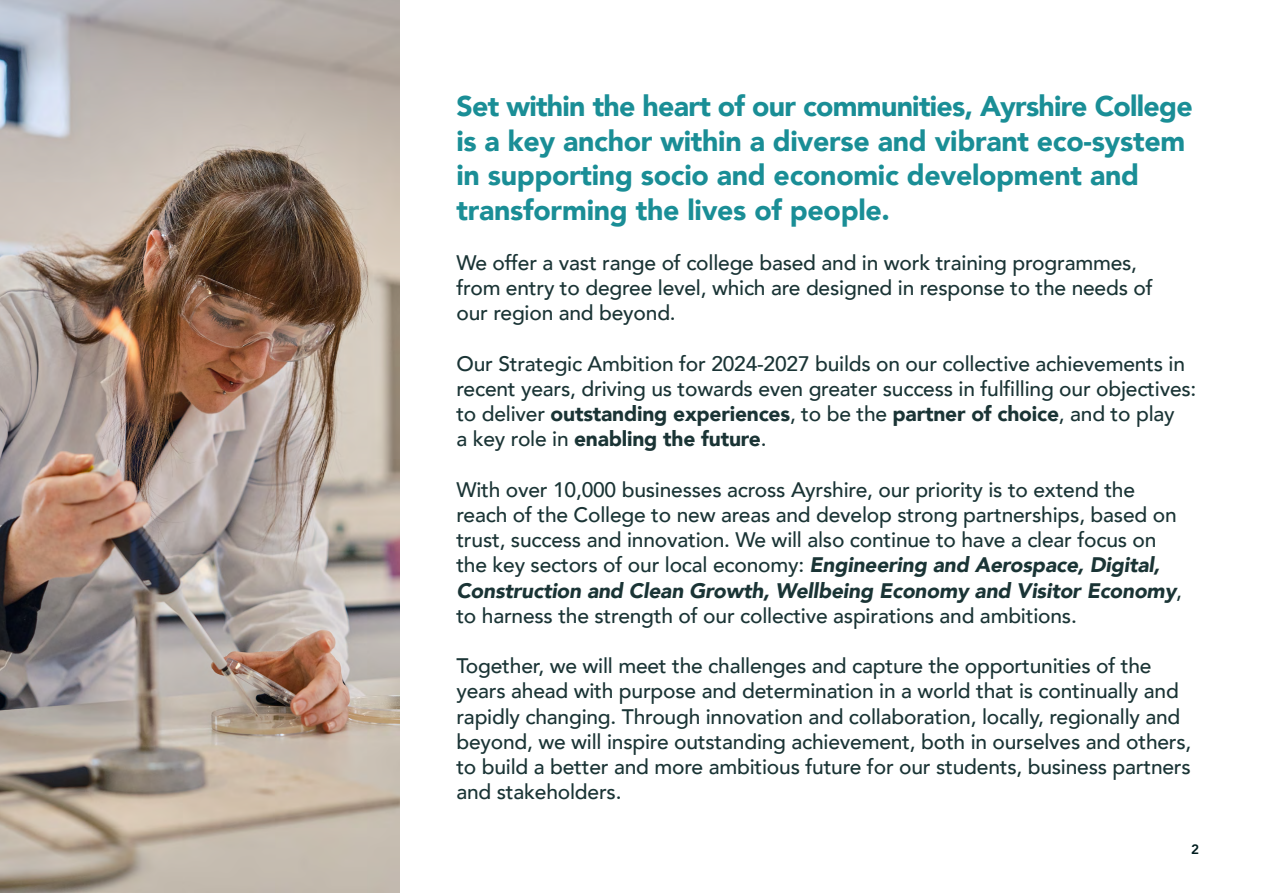
<style>
.page{position:relative;width:1263px;height:893px;background:#fff}
.page>*{position:absolute;margin:0;border:0;box-sizing:border-box;transform-origin:0 0}
.t1{font:900 28.5px/34.5px "Avenir";letter-spacing:-.01em;color:#1a8e96}
.t2{font:500 21px/25.2px "Avenir";letter-spacing:-.01em;color:#1a3435}
.t3{font:800 13.5px "Avenir";color:#001d1f}
.s1{font-weight:900}
.s2{font-weight:900;font-style:italic}
</style>
<div class="page">
<img style="left:0;top:0;width:400px;height:893px">
<h1 class="t1" style="left:456px;top:88px;width:738px">Set within the heart of our communities, Ayrshire College is a key anchor within a diverse and vibrant eco-system in supporting socio and economic development and transforming the lives of people.</h1>
<p class="t2" style="left:456px;top:249px;width:698px">We offer a vast range of college based and in work training programmes, from entry to degree level, which are designed in response to the needs of our region and beyond.</p>
<p class="t2" style="left:456px;top:350px;width:741px">Our Strategic Ambition for 2024-2027 builds on our collective achievements in recent years, driving us towards even greater success in fulfilling our objectives: to deliver <span class="s1">outstanding experiences</span>, to be the <span class="s1">partner of choice</span>, and to play<br>a key role in <span class="s1">enabling the future</span>.</p>
<p class="t2" style="left:456px;top:476px;width:727px">With over 10,000 businesses across Ayrshire, our priority is to extend the reach of the College to new areas and develop strong partnerships, based on trust, success and innovation. We will also continue to have a clear focus on the key sectors of our local economy: <span class="s2">Engineering and Aerospace, Digital, Construction and Clean Growth, Wellbeing Economy and Visitor Economy</span>, to harness the strength of our collective aspirations and ambitions.</p>
<p class="t2" style="left:456px;top:652px;width:736px">Together, we will meet the challenges and capture the opportunities of the years ahead with purpose and determination in a world that is continually and rapidly changing. Through innovation and collaboration, locally, regionally and beyond, we will inspire outstanding achievement, both in ourselves and others, to build a better and more ambitious future for our students, business partners and stakeholders.</p>
<p class="t3" style="left:1191px;top:839px;width:9px">2</p>
</div>
